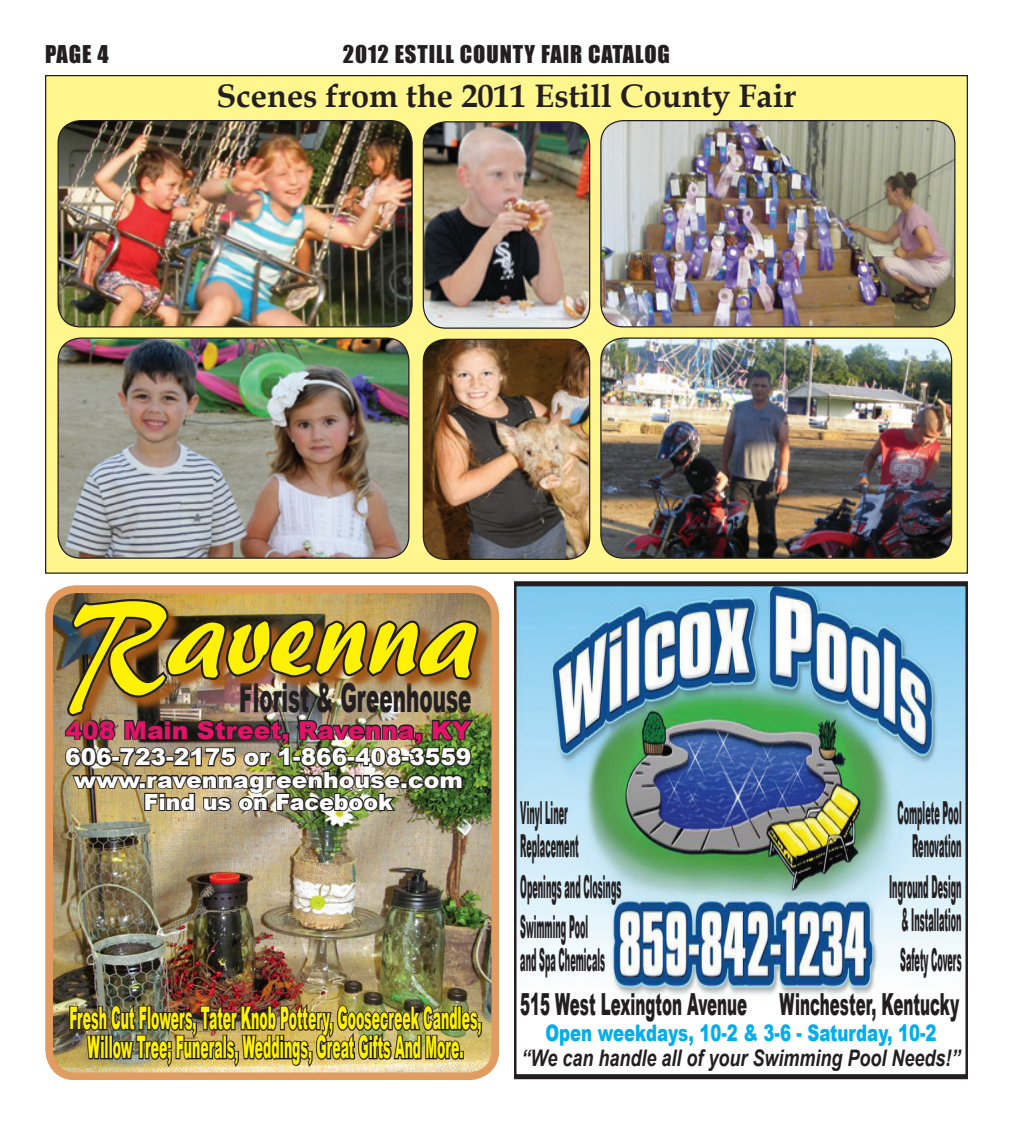
<style>
.page{position:relative;width:1013px;height:1125px;background:#fff}
.page>*{position:absolute;margin:0;border:0;box-sizing:border-box;transform-origin:0 0}
.t1{font:134.75px "ARBERKLEY";color:#fff106;scale:.91 1}
.t2{font:900 40.12px "Arial";color:#231f20;scale:.5 1}
.t3{font:700 32.5px "Book Antiqua";color:#231f20}
.t4{font:900 31.62px "Arial";color:#231f20;scale:.26 1}
.t5{font:900 31.25px/29px "Arial";color:#fff101;text-align:center;scale:.4 1}
.t6{font:900 30.38px "Arial";color:#231f20;scale:.49 1}
.t7{font:900 24.5px "Arial";color:#e11566}
.t8{font:900 23.38px "Arial";color:#fff}
.t9{font:italic 700 22.75px "Arial";color:#231f20;scale:.79 1}
.t10{font:900 22.75px "Arial";color:#00aeef;scale:.72 1}
.t11{font:22.5px "Impact";letter-spacing:.04em;color:#231f20}
.t12{font:900 22.25px/22.2px "Arial";color:#fff;text-align:center;scale:1.05 1}
</style>
<div class="page">
<img style="left:518px;top:587px;width:445px;height:408px">
<div style="left:513px;top:582px;width:455px;height:496px;border:4px solid #231f20"></div>
<img style="left:49px;top:589px;width:446px;height:487px;border-radius:27px">
<div style="left:45px;top:585px;width:454px;height:495px;border:8px solid #e29b61;border-radius:27px"></div>
<img style="left:68px;top:997px;width:415px;height:75px">
<div style="left:459px;top:1051px;width:5px;height:8px;border:2px solid #231f20"></div>
<svg style="left:480px;top:599px;width:13px;height:132px;background:#af925e"></svg>
<img style="left:64px;top:597px;width:416px;height:216px">
<div style="left:46px;top:76px;width:921px;height:497px;background:#fff68d"></div>
<img style="left:58px;top:121px;width:354px;height:206px;border-radius:22px">
<div style="left:58px;top:120px;width:354px;height:208px;border:1px solid #231f20;border-radius:22px"></div>
<img style="left:58px;top:338px;width:351px;height:220px;border-radius:22px">
<div style="left:58px;top:338px;width:351px;height:221px;border:1px solid #231f20;border-radius:22px"></div>
<img style="left:601px;top:121px;width:353px;height:206px;border-radius:22px">
<div style="left:600px;top:120px;width:355px;height:208px;border:1px solid #231f20;border-radius:22px"></div>
<img style="left:601px;top:338px;width:350px;height:220px;border-radius:22px">
<div style="left:600px;top:338px;width:352px;height:221px;border:1px solid #231f20;border-radius:22px"></div>
<img style="left:423px;top:122px;width:166px;height:206px;border-radius:22px">
<div style="left:422px;top:121px;width:168px;height:208px;border:1px solid #231f20;border-radius:22px"></div>
<img style="left:423px;top:339px;width:166px;height:220px;border-radius:22px">
<div style="left:422px;top:339px;width:168px;height:221px;border:1px solid #231f20;border-radius:22px"></div>
<p class="t11" style="left:45px;top:37px;width:65px">PAGE 4</p>
<p class="t11" style="left:343px;top:37px;width:328px">2012 ESTILL COUNTY FAIR CATALOG</p>
<p class="t3" style="left:216px;top:74px;width:581px">Scenes from the 2011 Estill County Fair</p>
<p class="t1" style="left:67px;top:547px;width:452px">Ravenna</p>
<p class="t2" style="left:239px;top:668px;width:466px">Florist &amp; Greenhouse</p>
<p class="t7" style="left:65px;top:712px;width:407px">408 Main Street, Ravenna, KY</p>
<p class="t8" style="left:65px;top:740px;width:408px">606-723-2175 or 1-866-408-3559</p>
<p class="t12" style="left:74px;top:768px;width:372px">www.ravennagreenhouse.com<br>Find us on Facebook</p>
<p class="t5" style="left:69px;top:1003px;width:1032px">Fresh Cut Flowers, Tater Knob Pottery, Goosecreek Candles,<br>Willow Tree; Funerals, Weddings, Great Gifts And More.</p>
<p class="t4" style="left:897px;top:790px;width:249px">Complete Pool</p>
<p class="t4" style="left:912px;top:823px;width:192px">Renovation</p>
<p class="t4" style="left:889px;top:864px;width:280px">Inground Design</p>
<p class="t4" style="left:901px;top:897px;width:234px">&amp; Installation</p>
<p class="t4" style="left:900px;top:937px;width:238px">Safety Covers</p>
<p class="t6" style="left:520px;top:983px;width:897px">515 West Lexington Avenue Winchester, Kentucky</p>
<p class="t10" style="left:545px;top:1016px;width:544px">Open weekdays, 10-2 &amp; 3-6 - Saturday, 10-2</p>
<p class="t9" style="left:521px;top:1043px;width:557px">“We can handle all of your Swimming Pool Needs!”</p>
<p class="t4" style="left:520px;top:790px;width:184px">Vinyl Liner</p>
<p class="t4" style="left:520px;top:823px;width:226px">Replacement</p>
<p class="t4" style="left:520px;top:864px;width:390px">Openings and Closings</p>
<p class="t4" style="left:520px;top:904px;width:263px">Swimming Pool</p>
<p class="t4" style="left:520px;top:937px;width:328px">and Spa Chemicals</p>
</div>
